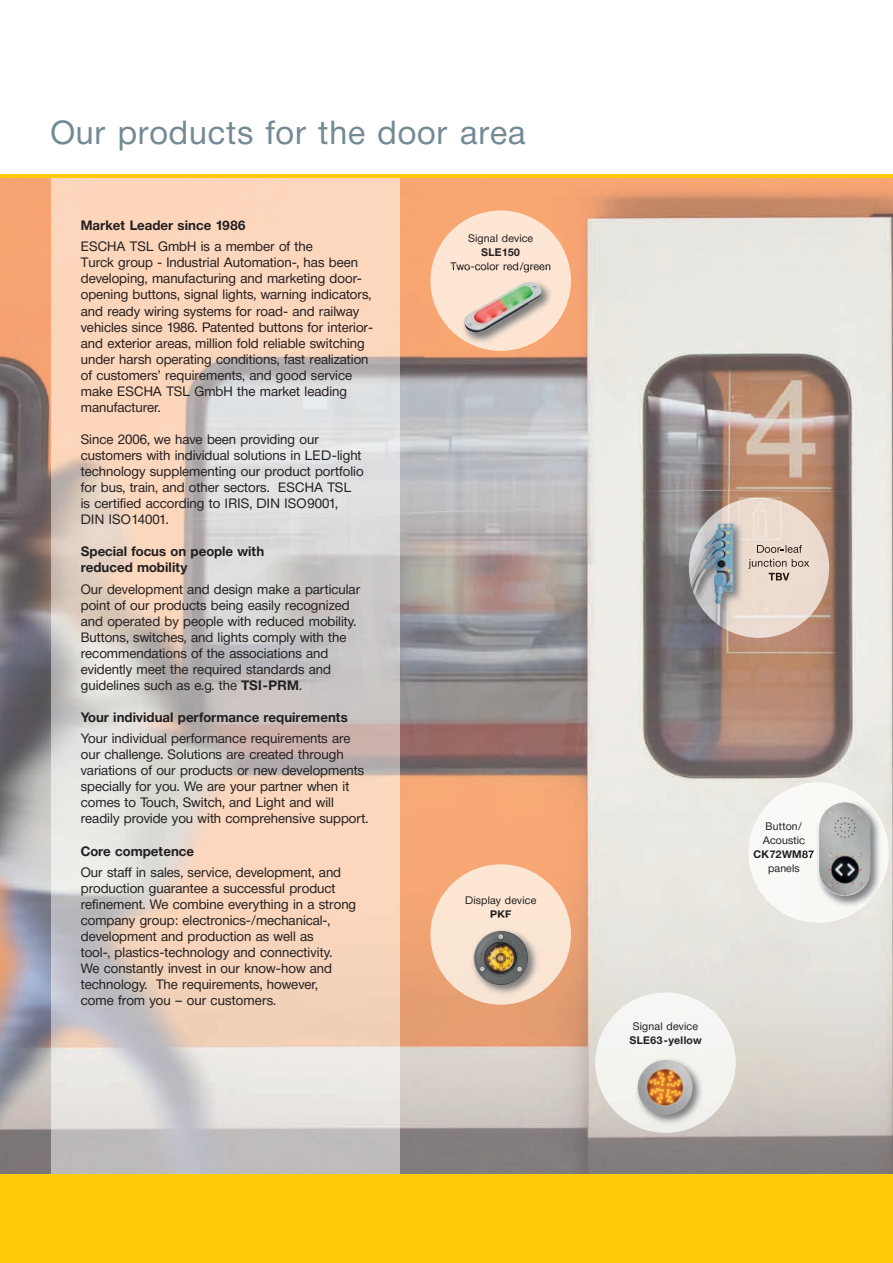
<style>
.page{position:relative;width:893px;height:1263px;background:#fff}
.page>*{position:absolute;margin:0;border:0;box-sizing:border-box;transform-origin:0 0}
.t1{font:33px "Neue Helvetica BQ";letter-spacing:.025em;color:#738a95}
.t2{font:13.5px/16px "Neue Helvetica BQ";color:#231f20}
.t3{font:700 13.5px/16px "Neue Helvetica BQ";color:#231f20}
.t4{font:10.8px/14px "Neue Helvetica BQ";letter-spacing:.015em;color:#231f20}
.t5{font:700 10.8px "Neue Helvetica BQ";letter-spacing:.02em;color:#231f20}
.s1{font-weight:700}
</style>
<div class="page">
<div style="left:0;top:174px;width:893px;height:1089px;background:#feca0a"></div>
<img style="left:0;top:179px;width:893px;height:995px">
<img style="left:431px;top:210px;width:140px;height:59px">
<img style="left:748px;top:782px;width:141px;height:141px">
<img style="left:595px;top:992px;width:141px;height:58px">
<img style="left:431px;top:864px;width:140px;height:52px">
<img style="left:51px;top:179px;width:349px;height:995px">
<img style="left:424px;top:269px;width:162px;height:91px">
<img style="left:431px;top:269px;width:140px;height:82px">
<svg style="left:450px;top:269px;width:20px;height:1px"></svg>
<img style="left:475px;top:269px;width:37px;height:1px">
<img style="left:524px;top:269px;width:26px;height:3px">
<img style="left:464px;top:282px;width:78px;height:51px">
<img style="left:889px;top:783px;width:3px;height:135px">
<img style="left:802px;top:783px;width:87px;height:135px">
<svg style="left:802px;top:838px;width:3px;height:6px"></svg>
<svg style="left:802px;top:850px;width:12px;height:8px"></svg>
<img style="left:819px;top:802px;width:51px;height:94px">
<img style="left:682px;top:491px;width:162px;height:162px">
<img style="left:689px;top:497px;width:140px;height:141px">
<svg style="left:757px;top:545px;width:27px;height:8px"></svg>
<img style="left:785px;top:545px;width:17px;height:8px">
<img style="left:748px;top:559px;width:14px;height:10px">
<svg style="left:764px;top:559px;width:8px;height:8px"></svg>
<img style="left:773px;top:559px;width:36px;height:8px">
<svg style="left:769px;top:573px;width:20px;height:7px"></svg>
<img style="left:690px;top:524px;width:43px;height:101px">
<img style="left:589px;top:1050px;width:162px;height:86px">
<img style="left:595px;top:1050px;width:141px;height:83px">
<img style="left:638px;top:1060px;width:55px;height:55px">
<img style="left:424px;top:916px;width:162px;height:93px">
<img style="left:431px;top:916px;width:140px;height:89px">
<svg style="left:491px;top:916px;width:20px;height:1px"></svg>
<img style="left:474px;top:931px;width:54px;height:54px;border-radius:50%">
<h1 class="t1" style="left:50px;top:121px;width:476px">Our products for the door area</h1>
<p class="t3" style="left:81px;top:219px;width:167px">Market Leader since 1986</p>
<p class="t2" style="left:81px;top:240px;width:294px">ESCHA TSL GmbH is a member of the<br>Turck group - Industrial Automation-, has been developing, manufacturing and marketing door&shy;opening buttons, signal lights, warning indicators, and ready wiring systems for road- and railway vehicles since 1986. Patented buttons for interior&shy;and exterior areas, million fold reliable switching under harsh operating conditions, fast realization of customers’ requirements, and good service make ESCHA TSL GmbH the market leading manufacturer.</p>
<p class="t2" style="left:81px;top:433px;width:284px">Since 2006, we have been providing our customers with individual solutions in LED-light technology supplementing our product portfolio for bus, train, and other sectors. ESCHA TSL is certified according to IRIS, DIN ISO9001, DIN ISO14001.</p>
<p class="t3" style="left:81px;top:545px;width:185px">Special focus on people with reduced mobility</p>
<p class="t2" style="left:81px;top:582px;width:281px">Our development and design make a particular point of our products being easily recognized and operated by people with reduced mobility.<br>Buttons, switches, and lights comply with the recommendations of the associations and evidently meet the required standards and guidelines such as e.g. the <span class="s1">TSI-PRM</span>.</p>
<p class="t3" style="left:81px;top:710px;width:269px">Your individual performance requirements</p>
<p class="t2" style="left:81px;top:732px;width:289px">Your individual performance requirements are our challenge. Solutions are created through variations of our products or new developments specially for you. We are your partner when it comes to Touch, Switch, and Light and will readily provide you with comprehensive support.</p>
<p class="t3" style="left:81px;top:844px;width:115px">Core competence</p>
<p class="t2" style="left:81px;top:865px;width:277px">Our staff in sales, service, development, and production guarantee a successful product refinement. We combine everything in a strong company group: electronics-/mechanical-, development and production as well as<br>tool-, plastics-technology and connectivity.<br>We constantly invest in our know-how and technology. The requirements, however,<br>come f rom you – our customers.</p>
<p class="t4" style="left:468px;top:233px;width:67px">Signal device</p>
<p class="t5" style="left:481px;top:249px;width:41px">SLE150</p>
<p class="t4" style="left:450px;top:260px;width:102px">Two-color red/green</p>
<p class="t4" style="left:465px;top:894px;width:73px">Display device</p>
<p class="t5" style="left:490px;top:910px;width:23px">PKF</p>
<p class="t4" style="left:763px;top:821px;width:44px">Button/<br>Acoustic</p>
<p class="t5" style="left:753px;top:850px;width:62px">CK72WM87</p>
<p class="t4" style="left:768px;top:862px;width:33px">panels</p>
<p class="t4" style="left:633px;top:1020px;width:67px">Signal device</p>
<p class="t5" style="left:629px;top:1036px;width:74px">SLE63-yellow</p>
</div>
